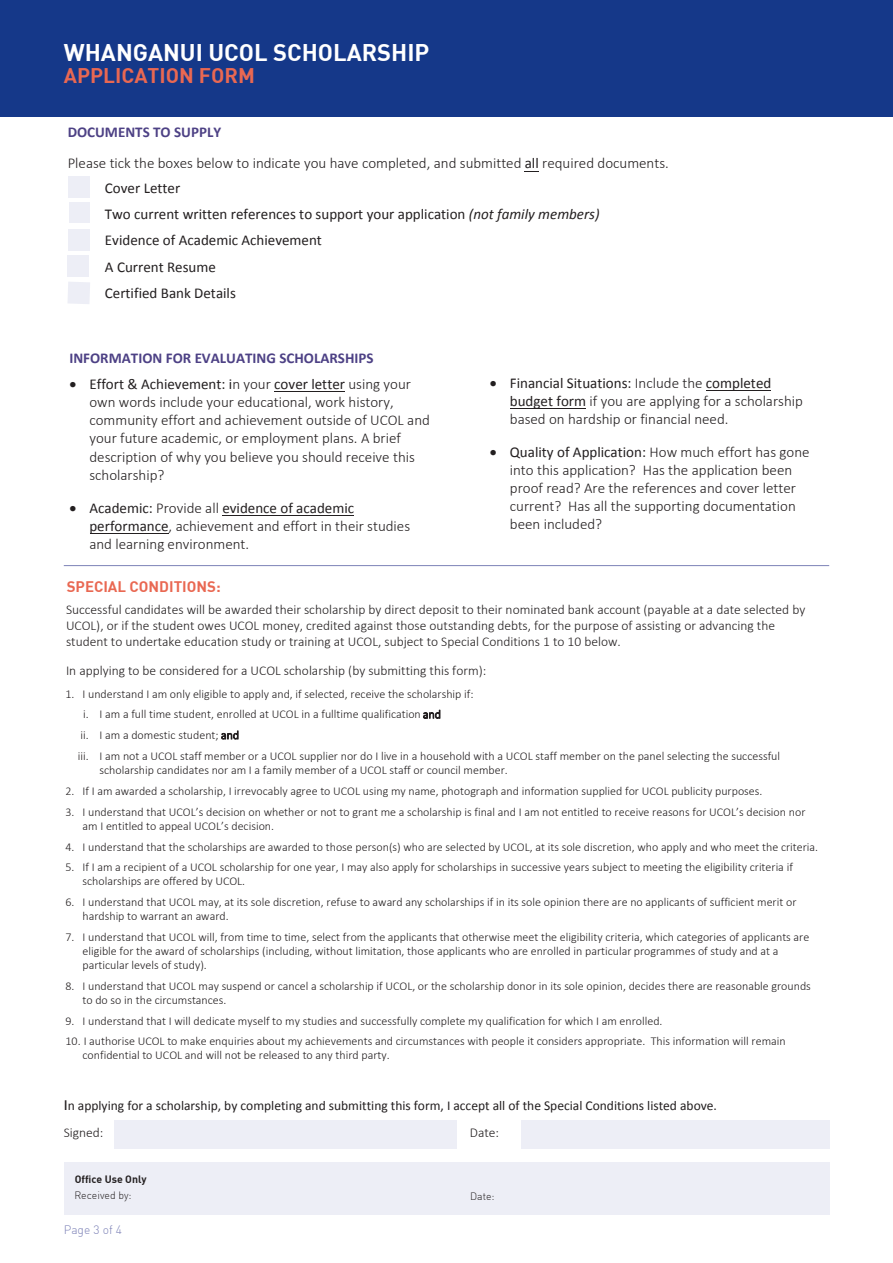
<style>
.page{position:relative;width:893px;height:1263px;background:#fff}
.page>*{position:absolute;margin:0;border:0;box-sizing:border-box;transform-origin:0 0}
.t1{font:23.7px "DIN Bold";color:#fff}
.t2{font:20.85px "DIN Bold";color:#e96852}
.t3{font:300 15px/18px "Calibri";color:#231f20}
.t4{font:15px/26.4px "Calibri";color:#231f20}
.t5{font:700 15px "Calibri";color:#4d4185}
.t6{font:15px "DIN Bold";color:#e96852}
.t7{font:300 13.5px/16.2px "Calibri";color:#231f20}
.t8{font:13.5px "Calibri";color:#231f20}
.t9{font:300 12px/14px "Calibri";color:#231f20}
.t10{font:12px "DIN Light";color:#7d82b7}
.t11{font:10.5px "DIN Light";color:#231f20}
.t12{font:10.5px "DIN Bold";color:#231f20}
.s1{font-weight:700;color:#4d4185}
.s2{font-weight:400}
.s3{font-style:italic}
.s4{font-family:"DIN Medium"}
</style>
<div class="page">
<div style="left:0;top:0;width:893px;height:117px;background:#153889"></div>
<div style="left:64px;top:1162px;width:765px;height:52px;background:#edeef6"></div>
<div style="left:68px;top:176px;width:21px;height:21px;background:#edeef6"></div>
<hr style="left:64px;top:565px;width:765px;height:1px;background:#7d82b7">
<div style="left:115px;top:1120px;width:342px;height:28px;background:#edeef6"></div>
<div style="left:521px;top:1120px;width:308px;height:28px;background:#edeef6"></div>
<svg style="left:525px;top:171px;width:14px;height:1px"></svg>
<hr style="left:90px;top:533px;width:78px;height:1px;background:#231f20">
<hr style="left:223px;top:515px;width:131px;height:1px;background:#231f20">
<hr style="left:275px;top:391px;width:70px;height:1px;background:#231f20">
<div style="left:69px;top:203px;width:21px;height:20px;background:#edeef6"></div>
<div style="left:68px;top:229px;width:22px;height:21px;background:#edeef6"></div>
<div style="left:67px;top:255px;width:22px;height:22px;background:#edeef6"></div>
<hr style="left:510px;top:408px;width:76px;height:1px;background:#231f20">
<hr style="left:706px;top:390px;width:65px;height:1px;background:#231f20">
<svg style="left:68px;top:282px;width:22px;height:22px"></svg>
<h1 class="t1" style="left:64px;top:37px;width:367px">WHANGANUI UCOL SCHOLARSHIP</h1>
<h2 class="t2" style="left:64px;top:62px;width:193px">APPLICATION FORM</h2>
<p class="t3" style="left:68px;top:116px;width:603px;line-height:31.2px"><span class="s1">DOCUMENTS TO SUPPLY<br></span>Please tick the boxes below to indicate you have completed, and submitted <span class="s2">all</span> required documents.</p>
<p class="t4" style="left:105px;top:174px;width:496px">Cover Letter<br>Two current written references to support your application <span class="s3">(not family members)<br></span>Evidence of Academic Achievement<br>A Current Resume<br>Certified Bank Details</p>
<p class="t5" style="left:69px;top:348px;width:306px">INFORMATION FOR EVALUATING SCHOLARSHIPS</p>
<p class="t3" style="left:89px;top:374px;width:342px;text-indent:-20px">• <span class="s2">Effort &amp; Achievement: i</span>n your <span class="s2">cover letter</span> using your own words include your educational, work history, community effort and achievement outside of UCOL and your future academic, or employment plans. A brief description of why you believe you should receive this scholarship?</p>
<p class="t3" style="left:89px;top:499px;width:322px;text-indent:-20px">• <span class="s2">Academic:</span> Provide all <span class="s2">evidence of academic performance</span>, achievement and effort in their studies and learning environment.</p>
<p class="t3" style="left:510px;top:373px;width:295px;text-indent:-20px">• <span class="s2">Financial Situations:</span> Include the <span class="s2">completed budget form</span> if you are applying for a scholarship based on hardship or financial need.</p>
<p class="t3" style="left:510px;top:442px;width:301px;text-indent:-20px">• <span class="s2">Quality of Application:</span> How much effort has gone into this application? Has the application been proof read? Are the references and cover letter current? Has all the supporting documentation been included?</p>
<p class="t6" style="left:67px;top:577px;width:155px">SPECIAL CONDITIONS:</p>
<p class="t7" style="left:66px;top:601px;width:741px">Successful candidates will be awarded their scholarship by direct deposit to their nominated bank account (payable at a date selected by<br>UCOL), or if the student owes UCOL money, credited against those outstanding debts, for the purpose of assisting or advancing the student to undertake education study or training at UCOL, subject to Special Conditions 1 to 10 below.</p>
<p class="t7" style="left:66px;top:662px;width:422px">In applying to be considered for a UCOL scholarship (by submitting this form):</p>
<p class="t9" style="left:66px;top:687px;width:410px">1. I understand I am only eligible to apply and, if selected, receive the scholarship if:</p>
<p class="t9" style="left:83px;top:707px;width:359px">i. I am a full time student, enrolled at UCOL in a fulltime qualification and</p>
<p class="t9" style="left:80px;top:728px;width:160px">ii. I am a domestic student; and</p>
<p class="t9" style="left:78px;top:749px;width:704px">iii. I am not a UCOL staff member or a UCOL supplier nor do I live in a household with a UCOL staff member on the panel selecting the successful</p>
<p class="t9" style="left:100px;top:763px;width:410px">scholarship candidates nor am I a family member of a UCOL staff or council member.</p>
<p class="t9" style="left:66px;top:784px;width:698px">2. If I am awarded a scholarship, I irrevocably agree to UCOL using my name, photograph and information supplied for UCOL publicity purposes.</p>
<p class="t9" style="left:83px;top:805px;width:724px;text-indent:-17px">3. I understand that UCOL’s decision on whether or not to grant me a scholarship is final and I am not entitled to receive reasons for UCOL’s decision nor am I entitled to appeal UCOL’s decision.</p>
<p class="t9" style="left:66px;top:839px;width:754px">4. I understand that the scholarships are awarded to those person(s) who are selected by UCOL, at its sole discretion, who apply and who meet the criteria.</p>
<p class="t9" style="left:83px;top:860px;width:712px;text-indent:-17px">5. If I am a recipient of a UCOL scholarship for one year, I may also apply for scholarships in successive years subject to meeting the eligibility criteria if scholarships are offered by UCOL.</p>
<p class="t9" style="left:83px;top:895px;width:715px;text-indent:-17px">6. I understand that UCOL may, at its sole discretion, refuse to award any scholarships if in its sole opinion there are no applicants of sufficient merit or hardship to warrant an award.</p>
<p class="t9" style="left:83px;top:929px;width:728px;text-indent:-17px">7. I understand that UCOL will, from time to time, select from the applicants that otherwise meet the eligibility criteria, which categories of applicants are eligible for the award of scholarships (including, without limitation, those applicants who are enrolled in particular programmes of study and at a particular levels of study).</p>
<p class="t9" style="left:83px;top:979px;width:730px;text-indent:-17px">8. I understand that UCOL may suspend or cancel a scholarship if UCOL, or the scholarship donor in its sole opinion, decides there are reasonable grounds to do so in the circumstances.</p>
<p class="t9" style="left:66px;top:1014px;width:598px">9. I understand that I will dedicate myself to my studies and successfully complete my qualification for which I am enrolled.</p>
<p class="t9" style="left:83px;top:1034px;width:705px;text-indent:-17px">10. I authorise UCOL to make enquiries about my achievements and circumstances with people it considers appropriate. This information will remain confidential to UCOL and will not be released to any third party.</p>
<p class="t8" style="left:64px;top:1097px;width:655px"><span class="s4">I</span>n applying for a scholarship, by completing and submitting this form, I accept all of the Special Conditions listed above.</p>
<p class="t7" style="left:64px;top:1124px;width:41px">Signed:</p>
<p class="t12" style="left:75px;top:1173px;width:73px">Office Use Only</p>
<p class="t7" style="left:470px;top:1124px;width:31px">Date:</p>
<p class="t11" style="left:74px;top:1188px;width:59px">Received by:</p>
<p class="t11" style="left:470px;top:1189px;width:26px">Date:</p>
<p class="t10" style="left:64px;top:1222px;width:60px">Page 3 of 4</p>
</div>
